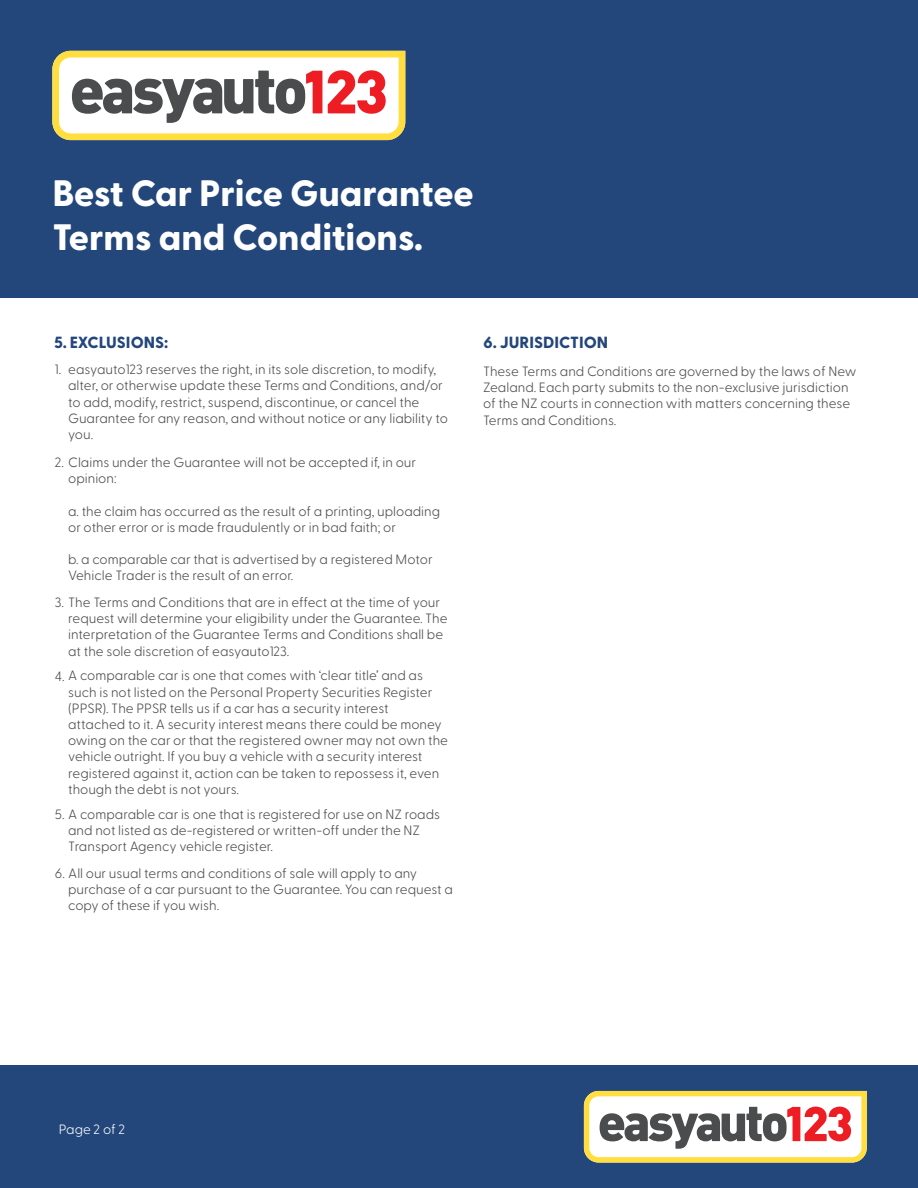
<style>
.page{position:relative;width:918px;height:1188px;background:#fff}
.page>*{position:absolute;margin:0;border:0;box-sizing:border-box;transform-origin:0 0}
.t1{font:800 36.75px/44.1px "Greycliff CF";color:#fff}
.t2{font:800 16.2px "Greycliff CF";color:#23467b}
.t3{font:300 13.5px/16.2px "Greycliff CF";color:#4b4c4d}
.t4{font:300 13.5px "Greycliff CF";letter-spacing:-.005em;color:#fff}
</style>
<div class="page">
<div style="left:0;top:0;width:918px;height:298px;background:#23467b"></div>
<div style="left:0;top:1065px;width:918px;height:123px;background:#23467b"></div>
<svg style="left:52px;top:51px;width:353px;height:89px;background:#dbc8ad"></svg>
<svg style="left:584px;top:1091px;width:283px;height:72px;background:#dac8ad"></svg>
<h1 class="t1" style="left:52px;top:173px;width:423px">Best Car Price Guarantee<br>Terms and Conditions.</h1>
<p class="t2" style="left:54px;top:332px;width:116px">5. EXCLUSIONS:</p>
<p class="t3" style="left:68px;top:361px;width:381px">easyauto123 reserves the right, in its sole discretion, to modify, alter, or otherwise update these Terms and Conditions, and/or to add, modify, restrict, suspend, discontinue, or cancel the Guarantee for any reason, and without notice or any liability to you.</p>
<p class="t3" style="left:55px;top:362px;width:8px">1.</p>
<p class="t3" style="left:68px;top:454px;width:350px;text-indent:-13px">2. Claims under the Guarantee will not be accepted if, in our opinion:</p>
<p class="t3" style="left:68px;top:503px;width:374px">a. the claim has occurred as the result of a printing, uploading or other error or is made fraudulently or in bad faith; or</p>
<p class="t3" style="left:68px;top:551px;width:366px">b. a comparable car that is advertised by a registered Motor<br>Vehicle Trader is the result of an error.</p>
<p class="t3" style="left:68px;top:594px;width:381px;text-indent:-13px">3. The Terms and Conditions that are in effect at the time of your request will determine your eligibility under the Guarantee. The interpretation of the Guarantee Terms and Conditions shall be at the sole discretion of easyauto123.</p>
<p class="t3" style="left:68px;top:668px;width:381px;text-indent:-13px">4. A comparable car is one that comes with ‘clear title’ and as such is not listed on the Personal Property Securities Register (PPSR). The PPSR tells us if a car has a security interest attached to it. A security interest means there could be money owing on the car or that the registered owner may not own the vehicle outright. If you buy a vehicle with a security interest registered against it, action can be taken to repossess it, even though the debt is not yours.</p>
<p class="t3" style="left:68px;top:806px;width:374px;text-indent:-13px">5. A comparable car is one that is registered for use on NZ roads and not listed as de-registered or written-off under the NZ<br>Transport Agency vehicle register.</p>
<p class="t3" style="left:68px;top:865px;width:386px;text-indent:-13px">6. All our usual terms and conditions of sale will apply to any purchase of a car pursuant to the Guarantee. You can request a copy of these if you wish.</p>
<p class="t2" style="left:484px;top:332px;width:126px">6. JURISDICTION</p>
<p class="t3" style="left:483px;top:363px;width:375px">These Terms and Conditions are governed by the laws of New Zealand. Each party submits to the non-exclusive jurisdiction of the NZ courts in connection with matters concerning these Terms and Conditions.</p>
<p class="t4" style="left:59px;top:1122px;width:68px">Page 2 of 2</p>
</div>
